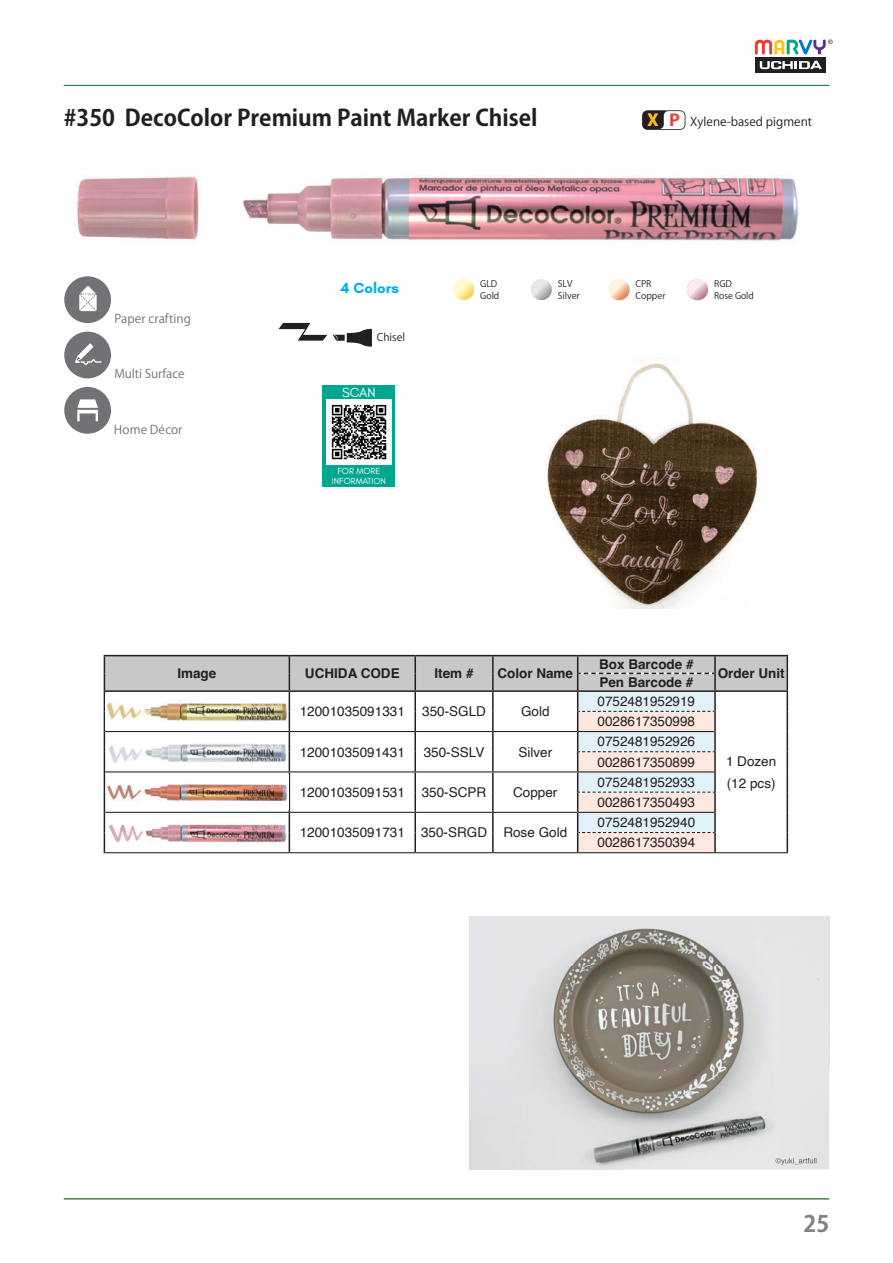
<style>
.page{position:relative;width:893px;height:1263px;background:#fff}
.page>*{position:absolute;margin:0;border:0;box-sizing:border-box;transform-origin:0 0}
.t1{font:700 22.5px "Koz Go Pro";color:#231f20}
.t2{font:700 22.5px "Koz Go Pro";color:#808285}
.t3{font:700 15px "Glacial Indifference";color:#00aeef}
.t4{font:13.5px/20.2px "Helvetica";color:#231f20}
.t5{font:700 13.5px "Helvetica";color:#231f20}
.t6{font:13.5px "Glacial Indifference";color:#fff}
.t7{font:12px "Koz Go Pro";letter-spacing:.005em;color:#727276}
.t8{font:12px "Koz Go Pro";color:#231f20}
.t9{font:10.5px "Koz Go Pr 6 N";color:#231f20}
.t10{font:9px/12px "Koz Go Pro";color:#231f20}
.t11{font:9px/10.5px "Glacial Indifference";color:#fff;text-align:center}
.s1{font-weight:700;font-size:16.2px;color:#f79559}
.s2{font-weight:700;font-size:16.2px;color:#ee3b32}
</style>
<div class="page">
<div style="left:755px;top:57px;width:71px;height:16px;background:#231f20"></div>
<svg style="left:755px;top:39px;width:78px;height:30px"></svg>
<hr style="left:64px;top:85px;width:765px;height:1px;background:#008f4d">
<hr style="left:64px;top:1198px;width:765px;height:1px;background:#008f4d">
<svg style="left:642px;top:110px;width:43px;height:20px"></svg>
<img style="left:77px;top:174px;width:721px;height:69px">
<svg style="left:453px;top:279px;width:21px;height:21px"></svg>
<svg style="left:531px;top:279px;width:21px;height:21px"></svg>
<svg style="left:608px;top:279px;width:22px;height:21px"></svg>
<svg style="left:687px;top:279px;width:21px;height:21px"></svg>
<svg style="left:278px;top:323px;width:49px;height:18px"></svg>
<svg style="left:333px;top:328px;width:39px;height:19px"></svg>
<div style="left:64px;top:276px;width:47px;height:47px;background:#727276;border-radius:50%"></div>
<svg style="left:79px;top:286px;width:18px;height:26px"></svg>
<svg style="left:64px;top:332px;width:47px;height:46px"></svg>
<div style="left:64px;top:387px;width:47px;height:47px;background:#727276;border-radius:50%"></div>
<svg style="left:77px;top:399px;width:21px;height:22px"></svg>
<hr style="left:104px;top:655px;width:185px;height:1px;background:#231f20">
<hr style="left:289px;top:655px;width:126px;height:1px;background:#231f20">
<hr style="left:415px;top:655px;width:78px;height:1px;background:#231f20">
<hr style="left:493px;top:655px;width:85px;height:1px;background:#231f20">
<hr style="left:578px;top:655px;width:137px;height:1px;background:#231f20">
<hr style="left:715px;top:655px;width:73px;height:1px;background:#231f20">
<svg style="left:104px;top:656px;width:684px;height:197px"></svg>
<img style="left:107px;top:815px;width:181px;height:35px">
<img style="left:106px;top:694px;width:182px;height:35px">
<img style="left:107px;top:775px;width:181px;height:34px">
<img style="left:107px;top:734px;width:181px;height:35px">
<img style="left:470px;top:916px;width:359px;height:253px">
<div style="left:323px;top:385px;width:72px;height:102px;background:#00a78f"></div>
<img style="left:326px;top:399px;width:66px;height:66px">
<img style="left:776px;top:1158px;width:40px;height:7px">
<img style="left:547px;top:363px;width:213px;height:245px">
<h1 class="t1" style="left:64px;top:103px;width:475px">#350 DecoColor Premium Paint Marker Chisel</h1>
<p class="t8" style="left:648px;top:113px;width:166px"><span class="s1">X</span> <span class="s2">P</span> Xylene-based pigment</p>
<p class="t7" style="left:114px;top:311px;width:78px">Paper crafting</p>
<p class="t7" style="left:114px;top:366px;width:72px">Multi Surface</p>
<p class="t7" style="left:114px;top:422px;width:70px">Home Décor</p>
<p class="t3" style="left:341px;top:279px;width:60px">4 Colors</p>
<p class="t10" style="left:480px;top:278px;width:21px">GLD<br>Gold</p>
<p class="t10" style="left:558px;top:278px;width:23px">SLV<br>Silver</p>
<p class="t10" style="left:636px;top:278px;width:31px">CPR<br>Copper</p>
<p class="t10" style="left:714px;top:278px;width:41px">RGD<br>Rose Gold</p>
<p class="t9" style="left:377px;top:332px;width:30px">Chisel</p>
<p class="t6" style="left:342px;top:385px;width:35px">SCAN</p>
<p class="t11" style="left:332px;top:465px;width:56px">FOR MORE<br>INFORMATION</p>
<p class="t5" style="left:177px;top:665px;width:41px">Image</p>
<p class="t5" style="left:305px;top:665px;width:96px">UCHIDA CODE</p>
<p class="t5" style="left:435px;top:665px;width:41px">Item #</p>
<p class="t5" style="left:497px;top:665px;width:77px">Color Name</p>
<p class="t4" style="left:300px;top:702px;width:107px">12001035091331</p>
<p class="t4" style="left:422px;top:702px;width:65px">350-SGLD</p>
<p class="t4" style="left:521px;top:702px;width:30px">Gold</p>
<p class="t5" style="left:599px;top:656px;width:96px">Box Barcode #</p>
<p class="t5" style="left:599px;top:674px;width:95px">Pen Barcode #</p>
<p class="t4" style="left:598px;top:692px;width:99px">0752481952919</p>
<p class="t4" style="left:598px;top:712px;width:99px">0028617350998</p>
<p class="t4" style="left:300px;top:742px;width:107px">12001035091431</p>
<p class="t4" style="left:424px;top:742px;width:62px">350-SSLV</p>
<p class="t4" style="left:518px;top:742px;width:35px">Silver</p>
<p class="t4" style="left:598px;top:732px;width:99px">0752481952926<br>0028617350899</p>
<p class="t4" style="left:300px;top:782px;width:107px">12001035091531</p>
<p class="t4" style="left:422px;top:782px;width:66px">350-SCPR</p>
<p class="t4" style="left:513px;top:782px;width:46px">Copper</p>
<p class="t4" style="left:598px;top:772px;width:99px">0752481952933<br>0028617350493</p>
<p class="t4" style="left:300px;top:823px;width:269px">12001035091731 350-SRGD Rose Gold</p>
<p class="t4" style="left:598px;top:813px;width:99px">0752481952940<br>0028617350394</p>
<p class="t5" style="left:718px;top:665px;width:68px">Order Unit</p>
<p class="t4" style="left:726px;top:750px;width:52px;line-height:22.5px">1 Dozen (12 pcs)</p>
<h1 class="t2" style="left:803px;top:1209px;width:27px">25</h1>
</div>
